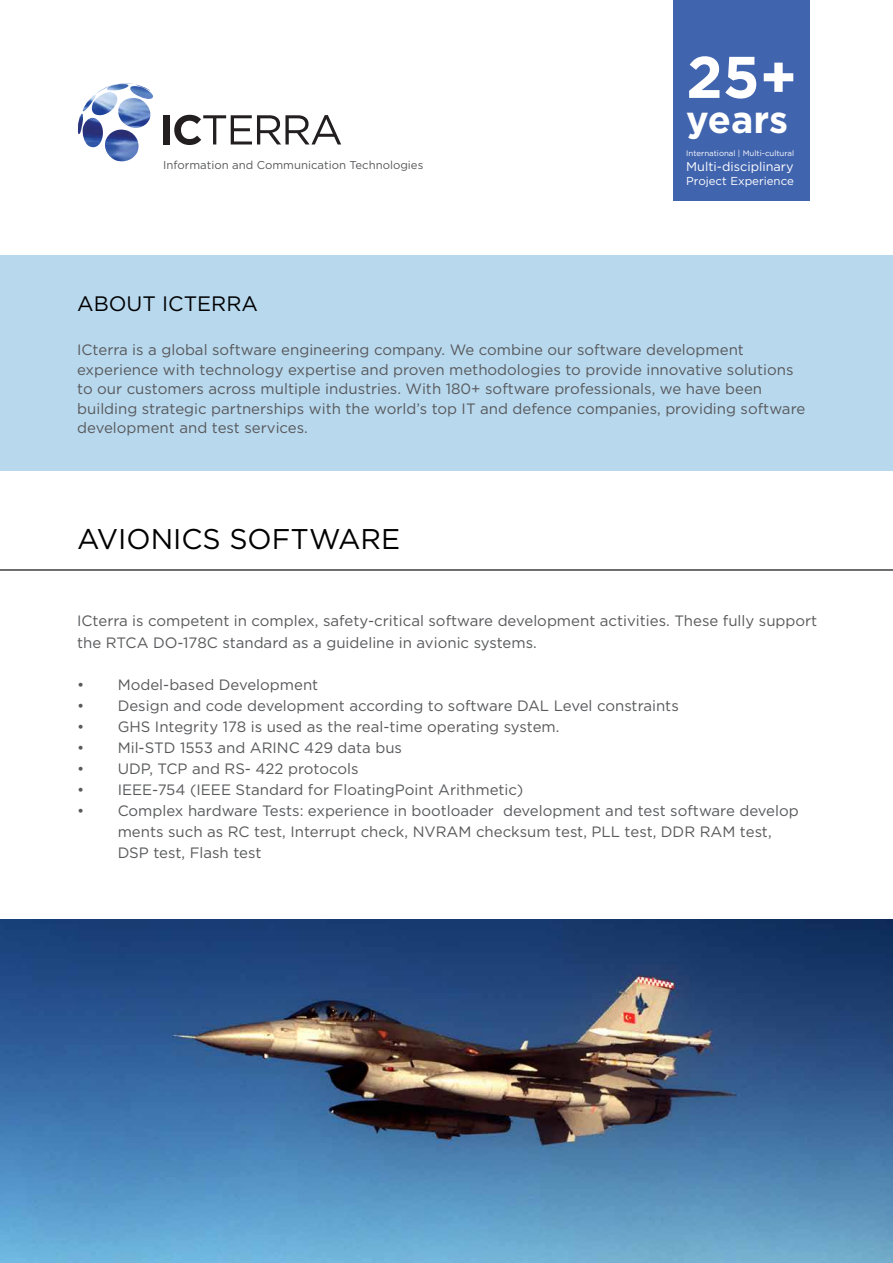
<style>
.page{position:relative;width:893px;height:1263px;background:#fff}
.page>*{position:absolute;margin:0;border:0;box-sizing:border-box;transform-origin:0 0}
.t1{font:700 58.65px "Gotham";color:#fff}
.t2{font:700 37.95px "Gotham";color:#fff}
.t3{font:28.5px "Gotham";color:#000}
.t4{font:20.85px "Gotham";color:#000}
.t5{font:15px/19.5px "Gotham";color:#58595b}
.t6{font:12.75px "Gotham";color:#fff}
.t7{font:11.55px "Gotham";color:#fff}
.t8{font:11.4px "Gotham";color:#58595b}
.t9{font:7.95px "Gotham";color:#fff}
</style>
<div class="page">
<img style="left:0;top:919px;width:893px;height:344px">
<div style="left:673px;top:0;width:137px;height:200px;background:#4164af"></div>
<div style="left:163px;top:115px;width:7px;height:29px;background:#231f20"></div>
<svg style="left:174px;top:115px;width:167px;height:30px"></svg>
<img style="left:78px;top:83px;width:75px;height:79px">
<hr style="left:0;top:569px;width:893px;height:1px;background:#000">
<div style="left:0;top:256px;width:893px;height:215px;background:#b8d8ee"></div>
<h1 class="t1" style="left:686px;top:38px;width:113px">25+</h1>
<h2 class="t2" style="left:686px;top:94px;width:104px">years</h2>
<p class="t9" style="left:686px;top:148px;width:109px">International | Multi-cultural</p>
<p class="t7" style="left:686px;top:174px;width:109px">Project Experience</p>
<p class="t8" style="left:163px;top:157px;width:262px">Information and Communication Technologies</p>
<p class="t6" style="left:686px;top:159px;width:109px">Multi-disciplinary</p>
<h3 class="t4" style="left:77px;top:290px;width:182px">ABOUT ICTERRA</h3>
<p class="t5" style="left:77px;top:340px;width:730px">ICterra is a global software engineering company. We combine our software development experience with technology expertise and proven methodologies to provide innovative solutions to our customers across multiple industries. With 180+ software professionals, we have been building strategic partnerships with the world’s top IT and defence companies, providing software development and test services.</p>
<h3 class="t3" style="left:77px;top:520px;width:325px">AVIONICS SOFTWARE</h3>
<p class="t5" style="left:77px;top:610px;width:742px;line-height:21px">ICterra is competent in complex, safety-critical software development activities. These fully support the RTCA DO-178C standard as a guideline in avionic systems.</p>
<p class="t5" style="left:77px;top:674px;width:243px">• Model-based Development</p>
<p class="t5" style="left:77px;top:695px;width:603px">• Design and code development according to software DAL Level constraints</p>
<p class="t5" style="left:77px;top:716px;width:484px">• GHS Integrity 178 is used as the real-time operating system.</p>
<p class="t5" style="left:77px;top:737px;width:326px">• Mil-STD 1553 and ARINC 429 data bus</p>
<p class="t5" style="left:77px;top:758px;width:283px">• UDP, TCP and RS- 422 protocols</p>
<p class="t5" style="left:77px;top:779px;width:448px">• IEEE-754 (IEEE Standard for FloatingPoint Arithmetic)</p>
<p class="t5" style="left:118px;top:799px;width:682px;line-height:21px;text-indent:-40px">• Complex hardware Tests: experience in bootloader development and test software develop ments such as RC test, Interrupt check, NVRAM checksum test, PLL test, DDR RAM test,<br>DSP test, Flash test</p>
</div>
